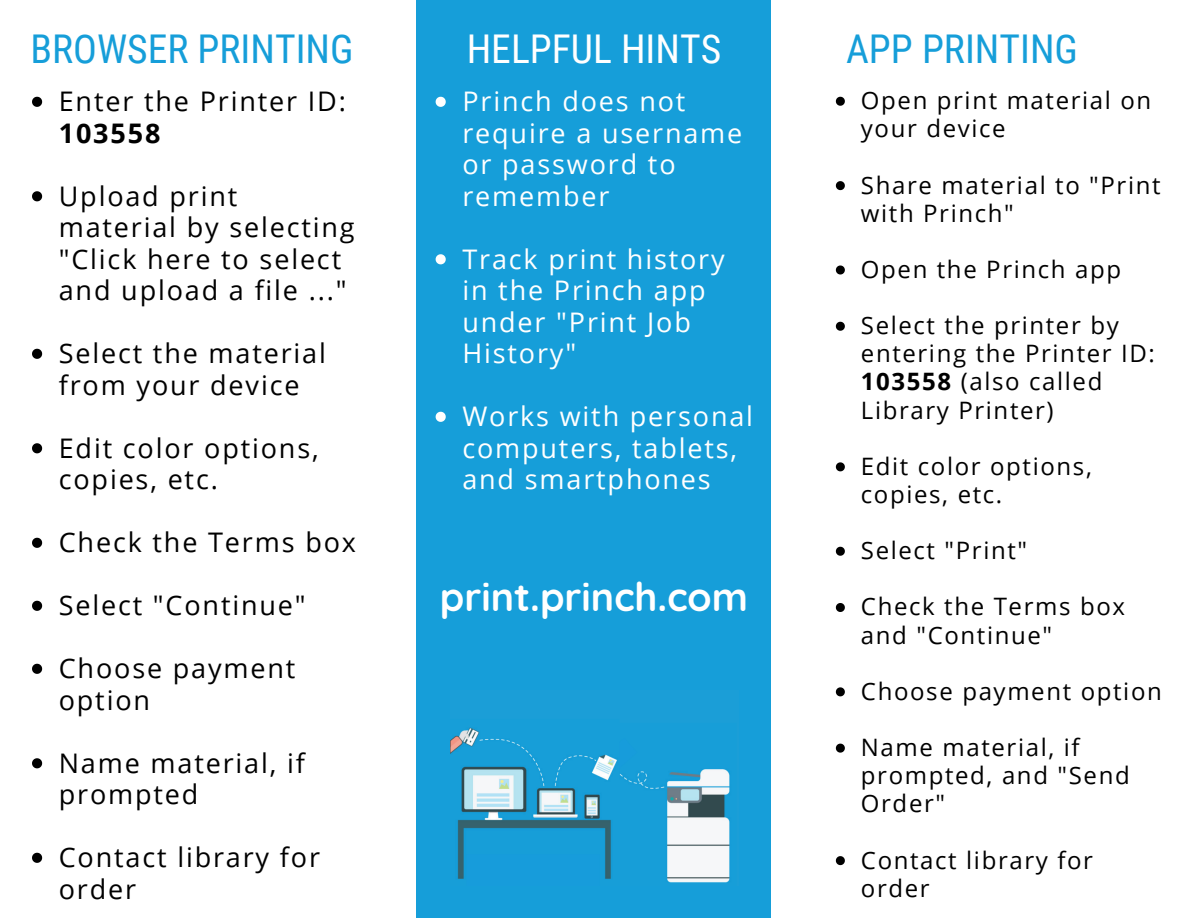
<style>
.page{position:relative;width:1188px;height:918px;background:#fff}
.page>*{position:absolute;margin:0;border:0;box-sizing:border-box;transform-origin:0 0}
.t1{font:39.6px "Roboto Condensed";color:#169ed9}
.t2{font:39.6px "Roboto Condensed";color:#fff}
.t3{font:700 39.3px "Quicksand";color:#fff}
.t4{font:27px/31.5px "Open Sans";letter-spacing:.07em;color:#000}
.t5{font:27px/31.5px "Open Sans";letter-spacing:.07em;color:#fff}
.t6{font:24px/28.2px "Open Sans";letter-spacing:.07em;color:#000}
.s1{font-weight:700}
</style>
<div class="page">
<div style="left:417px;top:0;width:354px;height:918px;background:#169ed9"></div>
<img style="left:450px;top:727px;width:280px;height:156px">
<svg style="left:32px;top:97px;width:10px;height:10px"></svg>
<svg style="left:32px;top:191px;width:10px;height:10px"></svg>
<svg style="left:32px;top:349px;width:10px;height:10px"></svg>
<svg style="left:32px;top:443px;width:10px;height:10px"></svg>
<svg style="left:32px;top:538px;width:10px;height:10px"></svg>
<svg style="left:32px;top:601px;width:10px;height:10px"></svg>
<svg style="left:32px;top:664px;width:10px;height:10px"></svg>
<svg style="left:32px;top:758px;width:10px;height:10px"></svg>
<svg style="left:32px;top:853px;width:10px;height:10px"></svg>
<svg style="left:836px;top:97px;width:9px;height:9px"></svg>
<svg style="left:836px;top:181px;width:9px;height:9px"></svg>
<svg style="left:836px;top:266px;width:9px;height:8px"></svg>
<svg style="left:836px;top:322px;width:9px;height:9px"></svg>
<svg style="left:836px;top:462px;width:9px;height:9px"></svg>
<svg style="left:836px;top:547px;width:9px;height:9px"></svg>
<svg style="left:836px;top:603px;width:9px;height:9px"></svg>
<svg style="left:836px;top:687px;width:9px;height:9px"></svg>
<svg style="left:836px;top:744px;width:9px;height:9px"></svg>
<svg style="left:836px;top:856px;width:9px;height:9px"></svg>
<svg style="left:436px;top:97px;width:10px;height:10px"></svg>
<svg style="left:436px;top:254px;width:10px;height:10px"></svg>
<svg style="left:436px;top:412px;width:10px;height:10px"></svg>
<p class="t1" style="left:31px;top:26px;width:325px">BROWSER PRINTING</p>
<p class="t4" style="left:59px;top:85px;width:289px">Enter the Printer ID:<br><span class="s1">103558</span></p>
<p class="t4" style="left:59px;top:180px;width:297px">Upload print material by selecting "Click here to select and upload a file ..."</p>
<p class="t4" style="left:59px;top:337px;width:269px">Select the material from your device</p>
<p class="t4" style="left:59px;top:432px;width:261px">Edit color options, copies, etc.</p>
<p class="t4" style="left:59px;top:526px;width:299px">Check the Terms box</p>
<p class="t4" style="left:59px;top:589px;width:248px">Select "Continue"</p>
<p class="t4" style="left:59px;top:652px;width:238px">Choose payment option</p>
<p class="t4" style="left:59px;top:747px;width:248px">Name material, if prompted</p>
<p class="t4" style="left:59px;top:841px;width:263px">Contact library for order</p>
<p class="t2" style="left:467px;top:26px;width:256px">HELPFUL HINTS</p>
<p class="t5" style="left:462px;top:85px;width:282px">Princh does not require a username or password to remember</p>
<p class="t5" style="left:462px;top:243px;width:264px">Track print history in the Princh app under "Print Job<br>History"</p>
<p class="t5" style="left:462px;top:400px;width:292px">Works with personal computers, tablets, and smartphones</p>
<p class="t3" style="left:440px;top:571px;width:310px">print.princh.com</p>
<p class="t1" style="left:846px;top:26px;width:233px">APP PRINTING</p>
<p class="t6" style="left:861px;top:86px;width:292px">Open print material on your device</p>
<p class="t6" style="left:861px;top:170px;width:301px">Share material to "Print with Princh"</p>
<p class="t6" style="left:861px;top:254px;width:262px">Open the Princh app</p>
<p class="t6" style="left:861px;top:311px;width:296px">Select the printer by entering the Printer ID:<br><span class="s1">103558</span> (also called<br>Library Printer)</p>
<p class="t6" style="left:861px;top:451px;width:232px">Edit color options, copies, etc.</p>
<p class="t6" style="left:861px;top:536px;width:168px">Select "Print"</p>
<p class="t6" style="left:861px;top:592px;width:266px">Check the Terms box and "Continue"</p>
<p class="t6" style="left:861px;top:676px;width:302px">Choose payment option</p>
<p class="t6" style="left:861px;top:733px;width:270px">Name material, if prompted, and "Send<br>Order"</p>
<p class="t6" style="left:861px;top:845px;width:234px">Contact library for order</p>
</div>
